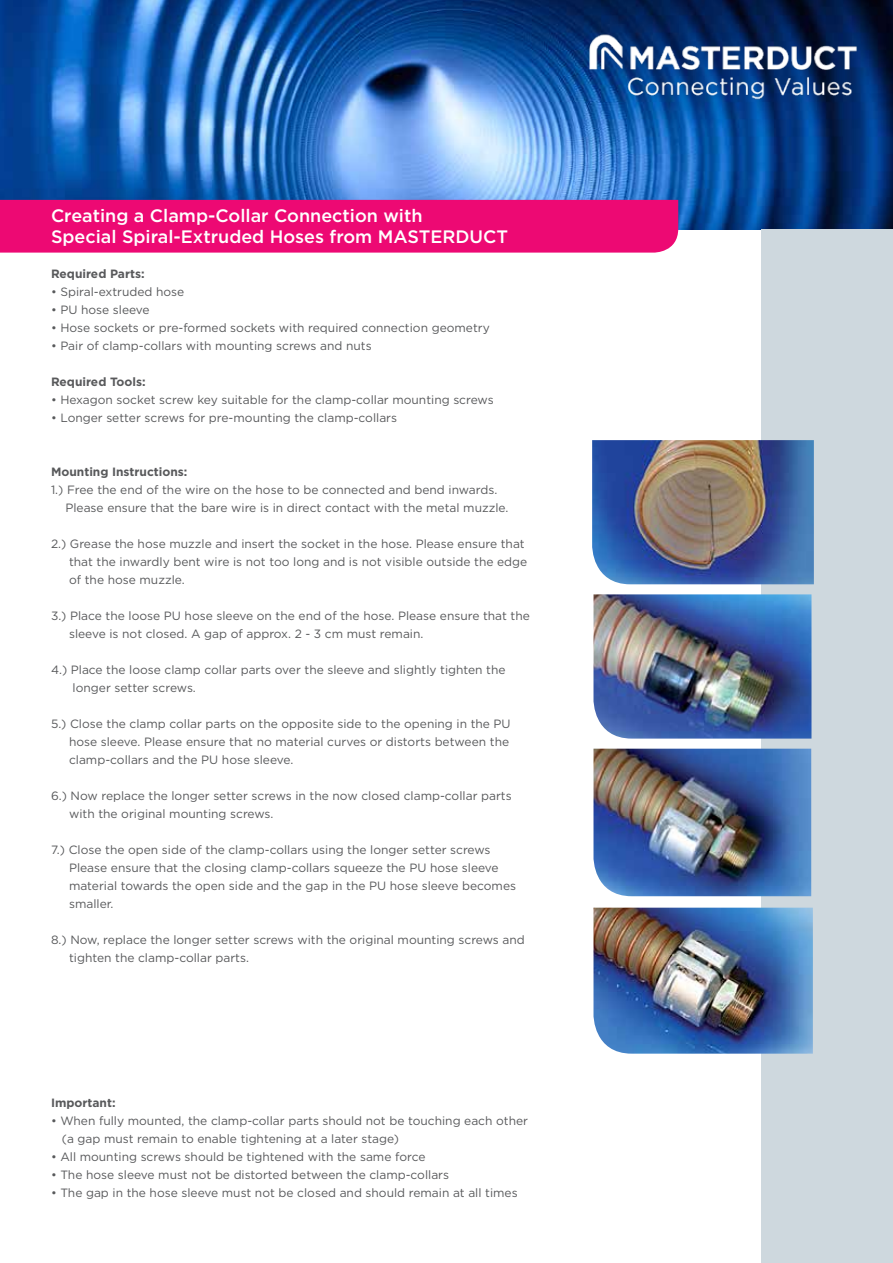
<style>
.page{position:relative;width:893px;height:1263px;background:#fff}
.page>*{position:absolute;margin:0;border:0;box-sizing:border-box;transform-origin:0 0}
.t1{font:500 18px/21.6px "Gotham";color:#fff}
.t2{font:12px/18px "Gotham";color:#58595b}
.t3{font:700 12px "Gotham";color:#58595b}
</style>
<div class="page">
<img style="left:0;top:0;width:893px;height:230px">
<div style="left:0;top:200px;width:678px;height:53px;background:#ed0973"></div>
<div style="left:761px;top:230px;width:132px;height:1033px;background:#ced8de"></div>
<img style="left:593px;top:594px;width:218px;height:145px">
<img style="left:592px;top:440px;width:222px;height:144px">
<img style="left:593px;top:749px;width:218px;height:147px">
<img style="left:593px;top:908px;width:220px;height:146px">
<img style="left:578px;top:32px;width:284px;height:73px">
<h1 class="t1" style="left:51px;top:204px;width:458px">Creating a Clamp-Collar Connection with<br>Special Spiral-Extruded Hoses from MASTERDUCT</h1>
<p class="t3" style="left:51px;top:266px;width:95px">Required Parts:</p>
<p class="t2" style="left:51px;top:282px;width:135px">• Spiral-extruded hose</p>
<p class="t2" style="left:51px;top:300px;width:100px">• PU hose sleeve</p>
<p class="t2" style="left:51px;top:318px;width:440px">• Hose sockets or pre-formed sockets with required connection geometry</p>
<p class="t2" style="left:51px;top:336px;width:322px">• Pair of clamp-collars with mounting screws and nuts</p>
<p class="t3" style="left:51px;top:374px;width:96px">Required Tools:</p>
<p class="t2" style="left:51px;top:390px;width:444px">• Hexagon socket screw key suitable for the clamp-collar mounting screws</p>
<p class="t2" style="left:51px;top:408px;width:348px">• Longer setter screws for pre-mounting the clamp-collars</p>
<p class="t3" style="left:51px;top:465px;width:138px">Mounting Instructions:</p>
<p class="t2" style="left:65px;top:481px;width:445px;text-indent:-14px">1.) Free the end of the wire on the hose to be connected and bend inwards.<br>Please ensure that the bare wire is in direct contact with the metal muzzle.</p>
<p class="t2" style="left:69px;top:535px;width:460px;text-indent:-18px">2.) Grease the hose muzzle and insert the socket in the hose. Please ensure that that the inwardly bent wire is not too long and is not visible outside the edge of the hose muzzle.</p>
<p class="t2" style="left:69px;top:607px;width:462px;text-indent:-18px">3.) Place the loose PU hose sleeve on the end of the hose. Please ensure that the sleeve is not closed. A gap of approx. 2 - 3 cm must remain.</p>
<p class="t2" style="left:73px;top:661px;width:434px;text-indent:-22px">4.) Place the loose clamp collar parts over the sleeve and slightly tighten the longer setter screws.</p>
<p class="t2" style="left:69px;top:715px;width:443px;text-indent:-18px">5.) Close the clamp collar parts on the opposite side to the opening in the PU hose sleeve. Please ensure that no material curves or distorts between the clamp-collars and the PU hose sleeve.</p>
<p class="t2" style="left:69px;top:787px;width:444px;text-indent:-18px">6.) Now replace the longer setter screws in the now closed clamp-collar parts with the original mounting screws.</p>
<p class="t2" style="left:69px;top:841px;width:449px;text-indent:-18px">7.) Close the open side of the clamp-collars using the longer setter screws Please ensure that the closing clamp-collars squeeze the PU hose sleeve material towards the open side and the gap in the PU hose sleeve becomes smaller.</p>
<p class="t2" style="left:69px;top:931px;width:457px;text-indent:-18px">8.) Now, replace the longer setter screws with the original mounting screws and tighten the clamp-collar parts.</p>
<p class="t3" style="left:51px;top:1096px;width:66px">Important:</p>
<p class="t2" style="left:62px;top:1112px;width:468px;text-indent:-11px">• When fully mounted, the clamp-collar parts should not be touching each other (a gap must remain to enable tightening at a later stage)</p>
<p class="t2" style="left:51px;top:1148px;width:376px">• All mounting screws should be tightened with the same force</p>
<p class="t2" style="left:51px;top:1166px;width:400px">• The hose sleeve must not be distorted between the clamp-collars</p>
<p class="t2" style="left:51px;top:1184px;width:468px">• The gap in the hose sleeve must not be closed and should remain at all times</p>
</div>
